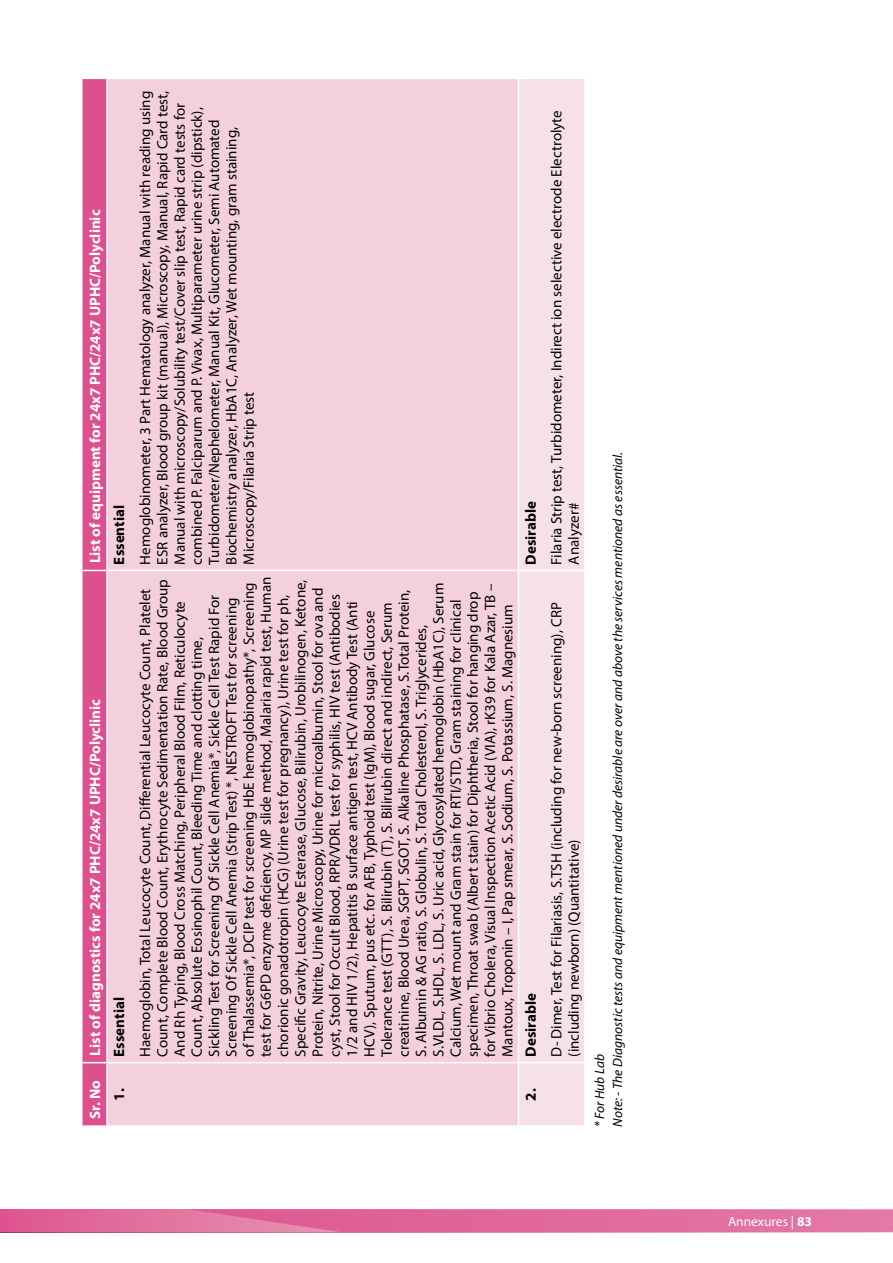
<style>
.page{position:relative;width:893px;height:1263px;background:#fff}
.page>*{position:absolute;margin:0;border:0;box-sizing:border-box;transform-origin:0 0}
.t1{font:15px/17.2px "Myriad Pro";color:#000}
.t2{font:700 15px "Myriad Pro";color:#fff}
.t3{font:700 15px "Myriad Pro";color:#000}
.t4{font:italic 13.5px/18px "Myriad Pro";color:#000}
.t5{font:13.5px "Myriad Pro";color:#fff}
.s1{font-weight:700}
</style>
<div class="page">
<svg style="left:0;top:1209px;width:893px;height:23px;background:#e16b9d"></svg>
<div style="left:108px;top:79px;width:410px;height:1046px;background:#f4d0dc"></div>
<div style="left:519px;top:79px;width:65px;height:1046px;background:#f7e1e9"></div>
<svg style="left:82px;top:78px;width:24px;height:1048px;background:#e2659c"></svg>
<hr style="left:108px;top:1062px;width:410px;height:1px;background:#fff">
<hr style="left:108px;top:570px;width:410px;height:1px;background:#fff">
<hr style="left:519px;top:1062px;width:65px;height:1px;background:#fff">
<hr style="left:519px;top:570px;width:65px;height:1px;background:#fff">
<p class="t2" style="left:85px;top:563px;width:355px;rotate:-90deg">List of equipment for 24x7 PHC/24x7 UPHC/Polyclinic</p>
<p class="t3" style="left:109px;top:564px;width:61px;rotate:-90deg">Essential</p>
<p class="t2" style="left:85px;top:1055px;width:358px;rotate:-90deg">List of diagnostics for 24x7 PHC/24x7 UPHC/Polyclinic</p>
<p class="t2" style="left:85px;top:1119px;width:40px;rotate:-90deg">Sr. No</p>
<p class="t3" style="left:109px;top:1100px;width:105px;rotate:-90deg">1. Essential</p>
<p class="t1" style="left:136px;top:564px;width:475px;rotate:-90deg">Hemoglobinometer, 3 Part Hematology analyzer, Manual with reading using ESR analyzer, Blood group kit (manual), Microscopy, Manual, Rapid Card test, Manual with microscopy/Solubility test/Cover slip test, Rapid card tests for combined P. Falciparum and P. Vivax, Multiparameter urine strip (dipstick), Turbidometer/Nephelometer, Manual Kit, Glucometer, Semi Automated Biochemistry analyzer, HbA1C, Analyzer, Wet mounting, gram staining, Microscopy/Filaria Strip test</p>
<p class="t1" style="left:136px;top:1057px;width:481px;rotate:-90deg">Haemoglobin, Total Leucocyte Count, Differential Leucocyte Count, Platelet Count, Complete Blood Count, Erythrocyte Sedimentation Rate, Blood Group And Rh Typing, Blood Cross Matching, Peripheral Blood Film, Reticulocyte Count, Absolute Eosinophil Count, Bleeding Time and clotting time,<br>Sickling Test for Screening Of Sickle Cell Anemia*, Sickle Cell Test Rapid For Screening Of Sickle Cell Anemia (Strip Test) *, NESTROFT Test for screening<br>of Thalassemia*, DCIP test for screening HbE hemoglobinopathy*, Screening test for G6PD enzyme deficiency, MP slide method, Malaria rapid test, Human chorionic gonadotropin (HCG) (Urine test for pregnancy), Urine test for ph, Specific Gravity, Leucocyte Esterase, Glucose, Bilirubin, Urobilinogen, Ketone, Protein, Nitrite, Urine Microscopy, Urine for microalbumin, Stool for ova and cyst, Stool for Occult Blood, RPR/VDRL test for syphilis, HIV test (Antibodies 1/2 and HIV 1/2), Hepatitis B surface antigen test, HCV Antibody Test (Anti HCV), Sputum, pus etc. for AFB, Typhoid test (IgM), Blood sugar, Glucose Tolerance test (GTT), S. Bilirubin (T), S. Bilirubin direct and indirect, Serum creatinine, Blood Urea, SGPT, SGOT, S. Alkaline Phosphatase, S.Total Protein, S. Albumin &amp; AG ratio, S. Globulin, S. Total Cholesterol, S. Triglycerides, S.VLDL, S.HDL, S. LDL, S. Uric acid, Glycosylated hemoglobin (HbA1C), Serum Calcium, Wet mount and Gram stain for RTI/STD, Gram staining for clinical specimen, Throat swab (Albert stain) for Diphtheria, Stool for hanging drop for Vibrio Cholera, Visual Inspection Acetic Acid (VIA), rK39 for Kala Azar, TB – Mantoux, Troponin – I, Pap smear, S. Sodium, S. Potassium, S. Magnesium</p>
<p class="t3" style="left:521px;top:564px;width:65px;rotate:-90deg">Desirable</p>
<p class="t3" style="left:521px;top:1100px;width:109px;rotate:-90deg">2. Desirable</p>
<p class="t1" style="left:548px;top:564px;width:456px;rotate:-90deg">Filaria Strip test, Turbidometer, Indirect ion selective electrode Electrolyte<br>Analyzer#</p>
<p class="t1" style="left:548px;top:1057px;width:456px;rotate:-90deg">D- Dimer, Test for Filariasis, S.TSH (including for new-born screening), CRP (including newborn) (Quantitative)</p>
<p class="t4" style="left:590px;top:1127px;width:676px;rotate:-90deg">* For Hub Lab<br>Note: - The Diagnostic tests and equipment mentioned under desirable are over and above the services mentioned as essential.</p>
<p class="t5" style="left:728px;top:1213px;width:85px">Annexures | <span class="s1">83</span></p>
</div>
